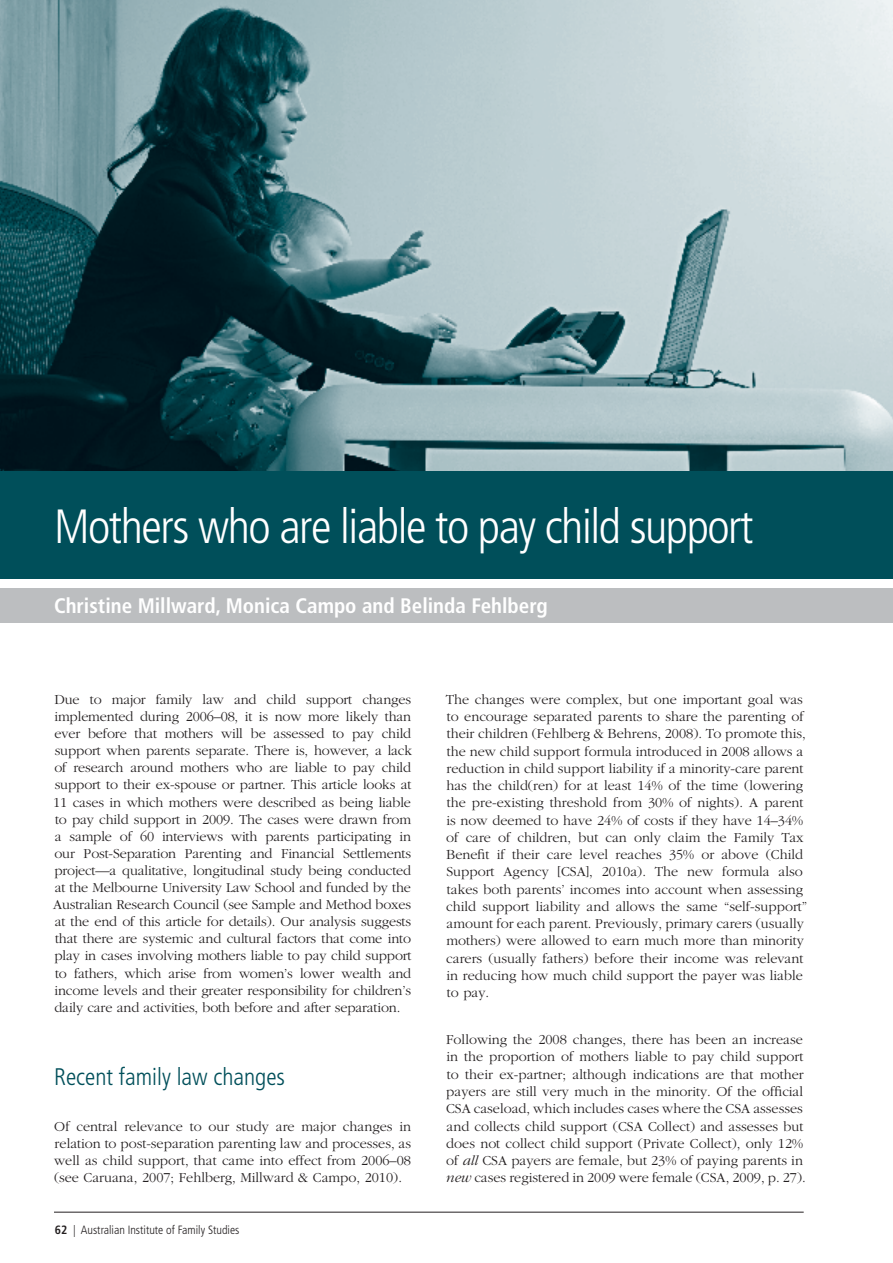
<style>
.page{position:relative;width:893px;height:1263px;background:#fff}
.page>*{position:absolute;margin:0;border:0;box-sizing:border-box;transform-origin:0 0}
.Main_title{font:300 condensed 48px "Frutiger LT";letter-spacing:-.03em;color:#fff}
.Heading_1{font:300 condensed 24px "Frutiger LT";color:#004f5a}
.Author{font:700 condensed 21px "Frutiger LT";color:#fff}
.Body_Text{font:300 14.25px/17.2px "Garamond";color:#231f20;text-align:justify}
.t1{font:300 condensed 12px "Frutiger LT";color:#231f20}
.s1{font-weight:700}
.s2{font-style:italic}
</style>
<div class="page">
<hr style="left:54px;top:1212px;width:750px;height:1px;background:#231f20">
<img style="left:0;top:0;width:893px;height:471px">
<div style="left:0;top:588px;width:893px;height:34px;background:#bcbec0"></div>
<div style="left:0;top:471px;width:893px;height:107px;background:#004f5a"></div>
<p class="Main_title" style="left:54px;top:499px;width:701px">Mothers who are liable to pay child support</p>
<p class="Author" style="left:54px;top:593px;width:495px">Christine Millward, Monica Campo and Belinda Fehlberg</p>
<p class="Body_Text" style="left:53px;top:691px;width:360px">Due to major family law and child support changes implemented during 2006–08, it is now more likely than ever before that mothers will be assessed to pay child support when parents separate. There is, however, a lack of research around mothers who are liable to pay child support to their ex-spouse or partner. This article looks at 11 cases in which mothers were described as being liable to pay child support in 2009. The cases were drawn from a sample of 60 interviews with parents participating in our Post-Separation Parenting and Financial Settlements project—a qualitative, longitudinal study being conducted at the Melbourne University Law School and funded by the Australian Research Council (see Sample and Method boxes at the end of this article for details). Our analysis suggests that there are systemic and cultural factors that come into play in cases involving mothers liable to pay child support to fathers, which arise from women’s lower wealth and income levels and their greater responsibility for children’s daily care and activities, both before and after separation.</p>
<p class="Heading_1" style="left:54px;top:1063px;width:233px">Recent family law changes</p>
<p class="Body_Text" style="left:54px;top:1118px;width:359px">Of central relevance to our study are major changes in relation to post-separation parenting law and processes, as well as child support, that came into effect from 2006–08 (see Caruana, 2007; Fehlberg, Millward &amp; Campo, 2010).</p>
<p class="t1" style="left:55px;top:1223px;width:186px"><span class="s1">62</span> | Australian Institute of Family Studies</p>
<p class="Body_Text" style="left:446px;top:691px;width:363px;text-align:left">The changes were complex, but one important goal was to encourage separated parents to share the parenting of their children (Fehlberg &amp; Behrens, 2008). To promote this, the new child support formula introduced in 2008 allows a reduction in child support liability if a minority-care parent has the child(ren) for at least 14% of the time (lowering the pre-existing threshold from 30% of nights). A parent is now deemed to have 24% of costs if they have 14–34% of care of children, but can only claim the Family Tax Benefit if their care level reaches 35% or above (Child Support Agency [CSA], 2010a). The new formula also takes both parents’ incomes into account when assessing child support liability and allows the same “self-support” amount for each parent. Previously, primary carers (usually mothers) were allowed to earn much more than minority carers (usually fathers) before their income was relevant in reducing how much child support the payer was liable to pay.</p>
<p class="Body_Text" style="left:446px;top:1031px;width:361px;text-align:left">Following the 2008 changes, there has been an increase in the proportion of mothers liable to pay child support to their ex-partner; although indications are that mother payers are still very much in the minority. Of the official CSA caseload, which includes cases where the CSA assesses and collects child support (CSA Collect) and assesses but does not collect child support (Private Collect), only 12% of <span class="s2">all</span> CSA payers are female, but 23% of paying parents in <span class="s2">new</span> cases registered in 2009 were female (CSA, 2009, p. 27).</p>
</div>
